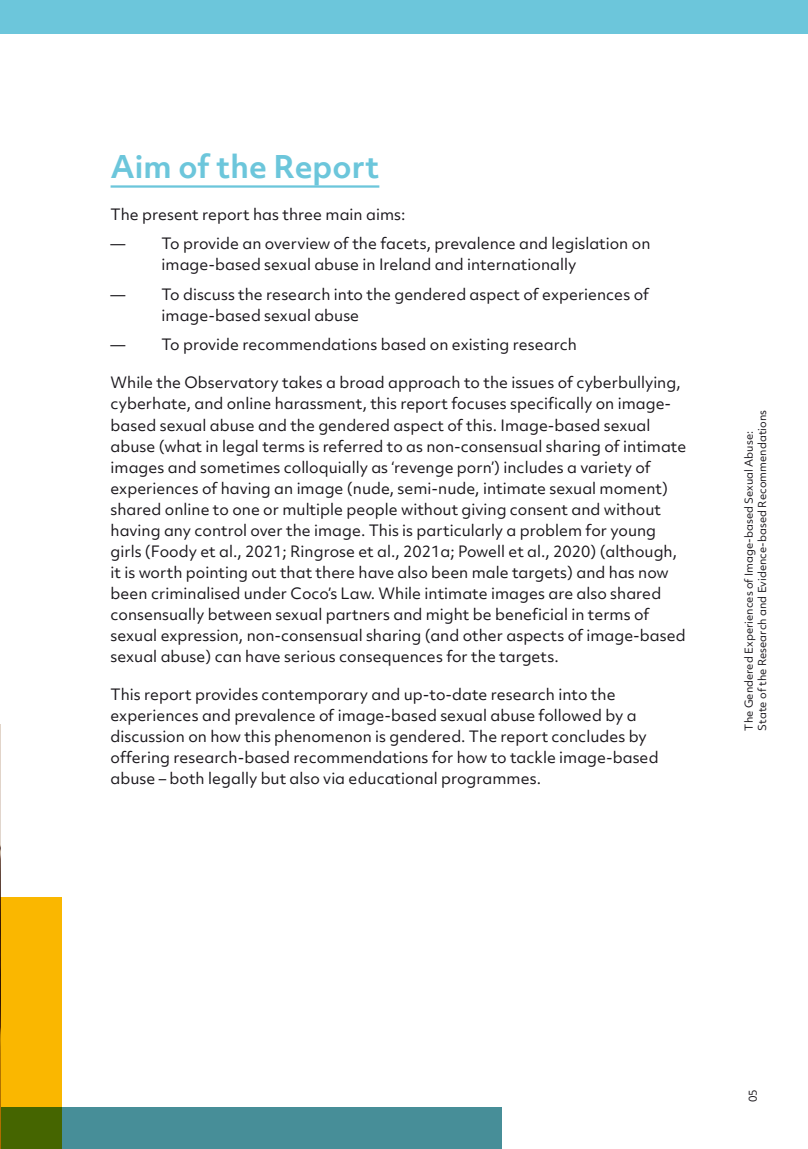
<style>
.page{position:relative;width:808px;height:1149px;background:#fff}
.page>*{position:absolute;margin:0;border:0;box-sizing:border-box;transform-origin:0 0}
.H1_Green{font:700 30px "Objektiv Mk 2";color:#6cc6db}
.Body_0-0__4{font:15px/21px "Objektiv Mk 2";color:#1a171c}
.Body_0-0__2{font:15px "Objektiv Mk 2";color:#1a171c}
.t1{font:10.5px/13.5px "Objektiv Mk 2";color:#1a171c}
</style>
<div class="page">
<hr style="left:111px;top:185px;width:268px;height:3px;background:#6cc6db">
<div style="left:0;top:1106px;width:501px;height:42px;background:#478e98"></div>
<img style="left:0;top:724px;width:1px;height:173px">
<svg style="left:0;top:897px;width:61px;height:251px;background:#daa700"></svg>
<div style="left:0;top:0;width:808px;height:34px;background:#6cc6db"></div>
<p class="H1_Green" style="left:111px;top:145px;width:270px">Aim of the Report</p>
<p class="Body_0-0__2" style="left:111px;top:204px;width:296px">The present report has three main aims:</p>
<p class="Body_0-0__4" style="left:111px;top:233px;width:16px">—</p>
<p class="Body_0-0__4" style="left:162px;top:233px;width:490px">To provide an overview of the facets, prevalence and legislation on image-based sexual abuse in Ireland and internationally</p>
<p class="Body_0-0__4" style="left:111px;top:283px;width:16px">—</p>
<p class="Body_0-0__4" style="left:162px;top:283px;width:489px">To discuss the research into the gendered aspect of experiences of image-based sexual abuse</p>
<p class="Body_0-0__4" style="left:111px;top:334px;width:16px">—</p>
<p class="Body_0-0__4" style="left:162px;top:334px;width:417px">To provide recommendations based on existing research</p>
<p class="Body_0-0__4" style="left:111px;top:372px;width:577px">While the Observatory takes a broad approach to the issues of cyberbullying, cyberhate, and online harassment, this report focuses specifically on image&shy;based sexual abuse and the gendered aspect of this. Image-based sexual abuse (what in legal terms is referred to as non-consensual sharing of intimate images and sometimes colloquially as ‘revenge porn’) includes a variety of experiences of having an image (nude, semi-nude, intimate sexual moment) shared online to one or multiple people without giving consent and without having any control over the image. This is particularly a problem for young girls (Foody et al., 2021; Ringrose et al., 2021a; Powell et al., 2020) (although, it is worth pointing out that there have also been male targets) and has now been criminalised under Coco’s Law. While intimate images are also shared consensually between sexual partners and might be beneficial in terms of sexual expression, non-consensual sharing (and other aspects of image-based sexual abuse) can have serious consequences for the targets.</p>
<p class="Body_0-0__4" style="left:111px;top:683px;width:549px">This report provides contemporary and up-to-date research into the experiences and prevalence of image-based sexual abuse followed by a discussion on how this phenomenon is gendered. The report concludes by offering research-based recommendations for how to tackle image-based abuse – both legally but also via educational programmes.</p>
<p class="t1" style="left:742px;top:730px;width:322px;rotate:-90deg">The Gendered Experiences of Image-based Sexual Abuse:<br>State of the Research and Evidence-based Recommendations</p>
<p class="t1" style="left:746px;top:1102px;width:15px;rotate:-90deg">05</p>
</div>
